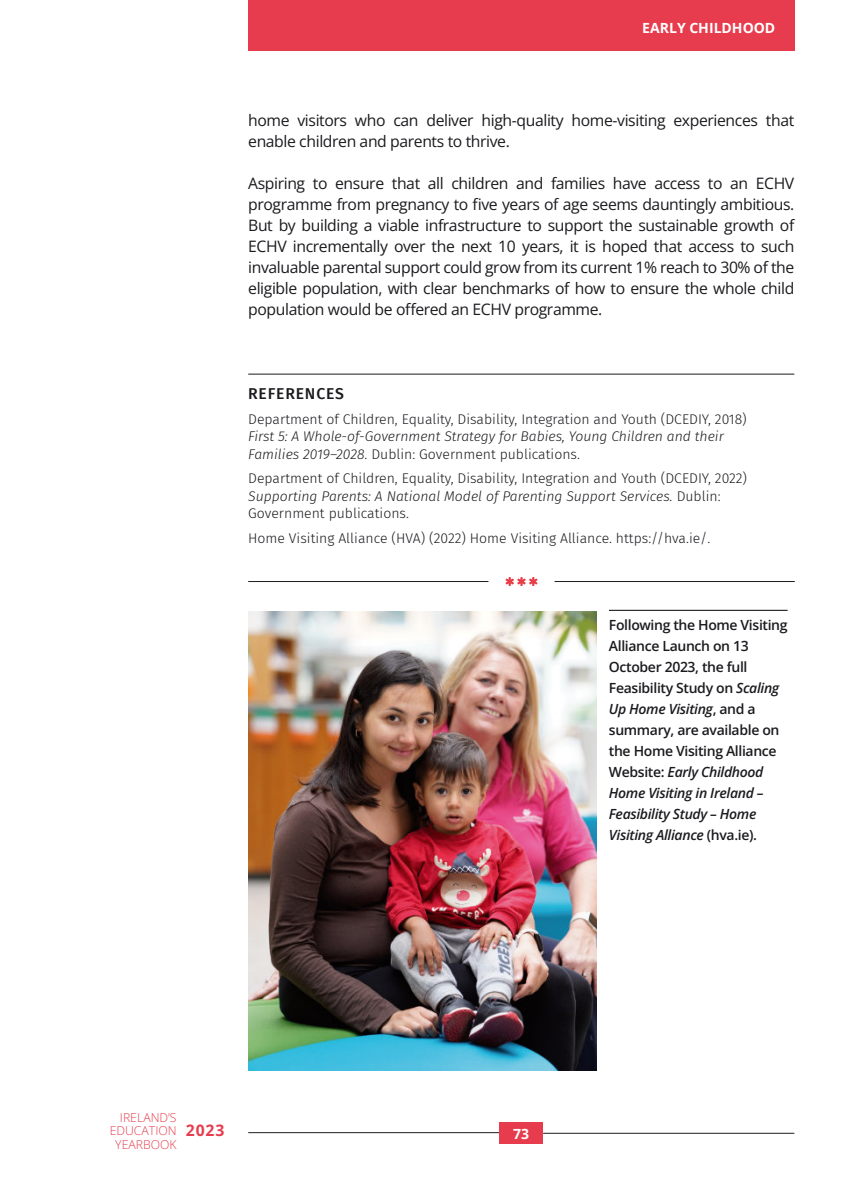
<style>
.page{position:relative;width:844px;height:1191px;background:#fff}
.page>*{position:absolute;margin:0;border:0;box-sizing:border-box;transform-origin:0 0}
.t1{font:15.75px "Open Sans";letter-spacing:-.025em;color:#1b1b1f}
.t2{font:500 15.75px "Fira Sans";letter-spacing:.05em;color:#1b1b1f}
.t3{font:700 15.75px "Open Sans";color:#e73c4d}
.t4{font:300 14px "Fira Sans";color:#1b1b1f}
.t5{font:italic 300 14px "Fira Sans";color:#1b1b1f}
.t6{font:600 14px "Open Sans";letter-spacing:-.025em;color:#1b1b1f}
.t7{font:italic 600 14px "Open Sans";letter-spacing:-.025em;color:#1b1b1f}
.t8{font:700 14px "Open Sans";color:#fff}
.t9{font:300 12.25px "Open Sans";color:#e73c4d}
.s1{font-style:italic}
.s2{font-style:normal}
</style>
<div class="page">
<hr style="left:248px;top:1132px;width:251px;height:1px;background:#1f1d1a">
<hr style="left:543px;top:1133px;width:251px;height:1px;background:#1f1d1a">
<div style="left:248px;top:0;width:546px;height:50px;background:#e73c4d"></div>
<div style="left:499px;top:1122px;width:44px;height:22px;background:#e73c4d"></div>
<hr style="left:248px;top:374px;width:546px;height:1px;background:#1b1b1f">
<img style="left:248px;top:611px;width:348px;height:459px">
<hr style="left:608px;top:610px;width:179px;height:1px;background:#000">
<svg style="left:505px;top:577px;width:32px;height:9px"></svg>
<hr style="left:248px;top:581px;width:240px;height:1px;background:#1f1d1a">
<hr style="left:554px;top:581px;width:240px;height:1px;background:#1f1d1a">
<p class="t8" style="left:642px;top:18px;width:134px">EARLY CHILDHOOD</p>
<p class="t1" style="left:248px;top:109px;width:547px">home visitors who can deliver high-quality home-visiting experiences that</p>
<p class="t1" style="left:248px;top:130px;width:263px">enable children and parents to thrive.</p>
<p class="t1" style="left:248px;top:172px;width:547px">Aspiring to ensure that all children and families have access to an ECHV</p>
<p class="t1" style="left:248px;top:193px;width:547px">programme from pregnancy to five years of age seems dauntingly ambitious.</p>
<p class="t1" style="left:248px;top:214px;width:547px">But by building a viable infrastructure to support the sustainable growth of</p>
<p class="t1" style="left:248px;top:235px;width:547px">ECHV incrementally over the next 10 years, it is hoped that access to such</p>
<p class="t1" style="left:248px;top:256px;width:547px">invaluable parental support could grow from its current 1% reach to 30% of the</p>
<p class="t1" style="left:248px;top:277px;width:547px">eligible population, with clear benchmarks of how to ensure the whole child</p>
<p class="t1" style="left:248px;top:298px;width:355px">population would be offered an ECHV programme.</p>
<p class="t2" style="left:248px;top:384px;width:97px">REFERENCES</p>
<p class="t4" style="left:248px;top:410px;width:500px">Department of Children, Equality, Disability, Integration and Youth (DCEDIY, 2018)</p>
<p class="t5" style="left:248px;top:428px;width:477px">First 5: A Whole-of-Government Strategy for Babies, Young Children and their</p>
<p class="t4" style="left:248px;top:445px;width:333px"><span class="s1">Families 2019–2028</span>. Dublin: Government publications.</p>
<p class="t4" style="left:248px;top:470px;width:500px">Department of Children, Equality, Disability, Integration and Youth (DCEDIY, 2022)</p>
<p class="t5" style="left:248px;top:487px;width:474px">Supporting Parents: A National Model of Parenting Support Services. <span class="s2">Dublin:</span></p>
<p class="t4" style="left:248px;top:505px;width:162px">Government publications.</p>
<p class="t4" style="left:248px;top:529px;width:463px">Home Visiting Alliance (HVA) (2022) Home Visiting Alliance. https://hva.ie/.</p>
<p class="t6" style="left:608px;top:615px;width:180px">Following the Home Visiting</p>
<p class="t6" style="left:608px;top:636px;width:141px">Alliance Launch on 13</p>
<p class="t6" style="left:608px;top:657px;width:140px">October 2023, the full</p>
<p class="t6" style="left:608px;top:678px;width:172px">Feasibility Study on <span class="s1">Scaling</span></p>
<p class="t7" style="left:608px;top:699px;width:148px">Up Home Visiting<span class="s2">, and a</span></p>
<p class="t6" style="left:608px;top:720px;width:172px">summary, are available on</p>
<p class="t6" style="left:608px;top:741px;width:169px">the Home Visiting Alliance</p>
<p class="t7" style="left:608px;top:762px;width:156px"><span class="s2">Website:</span> Early Childhood</p>
<p class="t7" style="left:608px;top:783px;width:156px">Home Visiting in Ireland –</p>
<p class="t7" style="left:608px;top:804px;width:149px">Feasibility Study – Home</p>
<p class="t7" style="left:608px;top:825px;width:150px">Visiting Alliance <span class="s2">(hva.ie).</span></p>
<p class="t9" style="left:120px;top:1108px;width:58px">IRELAND’S</p>
<p class="t9" style="left:110px;top:1122px;width:68px">EDUCATION</p>
<p class="t9" style="left:115px;top:1135px;width:63px">YEARBOOK</p>
<p class="t3" style="left:186px;top:1119px;width:40px">2023</p>
<p class="t8" style="left:513px;top:1123px;width:18px">73</p>
</div>
